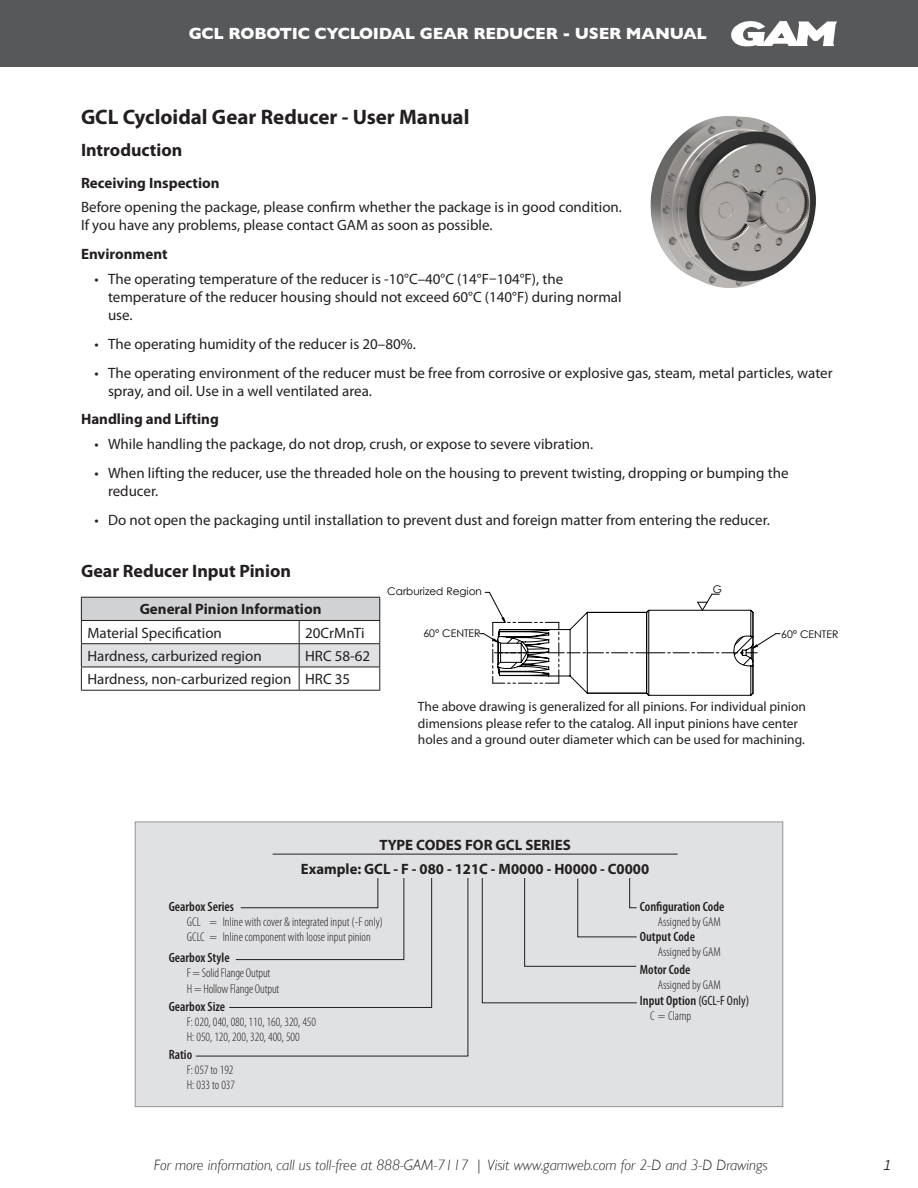
<style>
.page{position:relative;width:918px;height:1188px;background:#fff}
.page>*{position:absolute;margin:0;border:0;box-sizing:border-box;transform-origin:0 0}
.Header_1{font:700 21px "Myriad Pro";color:#231f20}
.Header_1-2{font:700 18px "Myriad Pro";color:#231f20}
.t1{font:700 16.5px "Gill Sans";letter-spacing:-.015em;color:#fff}
.t2{font:15px/18px "Myriad Pro";color:#231f20}
.t3{font:italic 300 15px "Gill Sans";color:#231f20}
.Table_Header_-_Bigge{font:700 15px "Myriad Pro";color:#231f20}
.Header_2{font:700 15px "Myriad Pro";color:#231f20}
.t4{font:italic 15px "Orator Std";color:#231f20}
.t5{font:13.5px/16.2px "Myriad Pro";color:#231f20}
.Table_Headers{font:600 condensed 13.5px "Myriad Pro";color:#231f20}
.Table_Sub-bullet{font:300 condensed 12.75px "Myriad Pro";color:#231f20}
.Table_Headers-2{font:300 condensed 12.75px "Myriad Pro";color:#231f20}
.t6{font:10.5px "Century Gothic";color:#000}
.s1{font-weight:400}
</style>
<div class="page">
<div style="left:0;top:0;width:918px;height:68px;background:#57585a"></div>
<svg style="left:731px;top:21px;width:106px;height:26px"></svg>
<hr style="left:81px;top:597px;width:218px;height:1px;background:#231f20">
<hr style="left:299px;top:597px;width:81px;height:1px;background:#231f20">
<svg style="left:81px;top:598px;width:299px;height:92px"></svg>
<hr style="left:81px;top:690px;width:218px;height:1px;background:#231f20">
<hr style="left:299px;top:690px;width:81px;height:1px;background:#231f20">
<img style="left:650px;top:116px;width:166px;height:172px">
<svg style="left:479px;top:592px;width:301px;height:104px"></svg>
<div style="left:135px;top:822px;width:648px;height:285px;background:#e0e1e3;border:1px solid #939598"></div>
<svg style="left:195px;top:878px;width:274px;height:179px"></svg>
<hr style="left:273px;top:854px;width:405px;height:1px;background:#231f20">
<svg style="left:482px;top:878px;width:155px;height:126px"></svg>
<svg style="left:229px;top:878px;width:203px;height:130px"></svg>
<p class="t1" style="left:189px;top:24px;width:520px">GCL ROBOTIC CYCLOIDAL GEAR REDUCER - USER MANUAL</p>
<p class="Header_1" style="left:81px;top:103px;width:390px">GCL Cycloidal Gear Reducer - User Manual</p>
<p class="Header_1-2" style="left:81px;top:138px;width:103px">Introduction</p>
<p class="Header_2" style="left:81px;top:173px;width:140px">Receiving Inspection</p>
<p class="t2" style="left:81px;top:198px;width:543px">Before opening the package, please confirm whether the package is in good condition.<br>If you have any problems, please contact GAM as soon as possible.</p>
<p class="Header_2" style="left:81px;top:244px;width:88px">Environment</p>
<p class="t2" style="left:108px;top:270px;width:515px;text-indent:-14px">• The operating temperature of the reducer is -10°C–40°C (14°F–104°F), the temperature of the reducer housing should not exceed 60°C (140°F) during normal use.</p>
<p class="t2" style="left:94px;top:334px;width:323px">• The operating humidity of the reducer is 20–80%.</p>
<p class="t2" style="left:108px;top:363px;width:726px;text-indent:-14px">• The operating environment of the reducer must be free from corrosive or explosive gas, steam, metal particles, water spray, and oil. Use in a well ventilated area.</p>
<p class="Header_2" style="left:81px;top:410px;width:139px">Handling and Lifting</p>
<p class="t2" style="left:94px;top:435px;width:500px">• While handling the package, do not drop, crush, or expose to severe vibration.</p>
<p class="t2" style="left:108px;top:464px;width:682px;text-indent:-14px">• When lifting the reducer, use the threaded hole on the housing to prevent twisting, dropping or bumping the reducer.</p>
<p class="t2" style="left:94px;top:510px;width:677px">• Do not open the packaging until installation to prevent dust and foreign matter from entering the reducer.</p>
<p class="Header_1-2" style="left:81px;top:560px;width:212px">Gear Reducer Input Pinion</p>
<p class="Table_Header_-_Bigge" style="left:140px;top:600px;width:183px">General Pinion Information</p>
<p class="t2" style="left:87px;top:623px;width:136px">Material Specification</p>
<p class="t2" style="left:305px;top:623px;width:61px">20CrMnTi</p>
<p class="t2" style="left:87px;top:647px;width:176px">Hardness, carburized region</p>
<p class="t2" style="left:305px;top:647px;width:67px">HRC 58-62</p>
<p class="t2" style="left:87px;top:670px;width:206px">Hardness, non-carburized region</p>
<p class="t2" style="left:305px;top:670px;width:47px">HRC 35</p>
<p class="t5" style="left:418px;top:699px;width:389px">The above drawing is generalized for all pinions. For individual pinion dimensions please refer to the catalog. All input pinions have center holes and a ground outer diameter which can be used for machining.</p>
<p class="t6" style="left:387px;top:584px;width:96px">Carburized Region</p>
<p class="t6" style="left:713px;top:581px;width:11px">G</p>
<p class="t6" style="left:423px;top:625px;width:59px">60° CENTER</p>
<p class="t6" style="left:781px;top:627px;width:59px">60° CENTER</p>
<p class="Table_Header_-_Bigge" style="left:379px;top:835px;width:193px">TYPE CODES FOR GCL SERIES</p>
<p class="Table_Header_-_Bigge" style="left:301px;top:860px;width:350px">Example: GCL - F - 080 - 121C - M0000 - H0000 - C0000</p>
<p class="Table_Headers" style="left:169px;top:898px;width:67px">Gearbox Series</p>
<p class="Table_Sub-bullet" style="left:187px;top:914px;width:198px">GCL = Inline with cover &amp; integrated input (-F only)</p>
<p class="Table_Sub-bullet" style="left:187px;top:929px;width:186px">GCLC = Inline component with loose input pinion</p>
<p class="Table_Headers" style="left:169px;top:949px;width:62px">Gearbox Style</p>
<p class="Table_Sub-bullet" style="left:187px;top:965px;width:85px">F = Solid Flange Output</p>
<p class="Table_Sub-bullet" style="left:187px;top:981px;width:94px">H = Hollow Flange Output</p>
<p class="Table_Headers" style="left:169px;top:998px;width:58px">Gearbox Size</p>
<p class="Table_Sub-bullet" style="left:187px;top:1014px;width:131px">F: 020, 040, 080, 110, 160, 320, 450</p>
<p class="Table_Sub-bullet" style="left:187px;top:1029px;width:114px">H: 050, 120, 200, 320, 400, 500</p>
<p class="Table_Headers" style="left:169px;top:1046px;width:25px">Ratio</p>
<p class="Table_Sub-bullet" style="left:187px;top:1062px;width:48px">F: 057 to 192</p>
<p class="Table_Sub-bullet" style="left:187px;top:1077px;width:50px">H: 033 to 037</p>
<p class="Table_Headers" style="left:640px;top:898px;width:86px">Configuration Code</p>
<p class="Table_Sub-bullet" style="left:658px;top:914px;width:65px">Assigned by GAM</p>
<p class="Table_Headers" style="left:640px;top:928px;width:57px">Output Code</p>
<p class="Table_Sub-bullet" style="left:658px;top:945px;width:65px">Assigned by GAM</p>
<p class="Table_Headers" style="left:640px;top:992px;width:111px">Input Option <span class="s1">(GCL-F Only)</span></p>
<p class="Table_Headers-2" style="left:650px;top:1008px;width:42px">C = Clamp</p>
<p class="Table_Headers" style="left:640px;top:961px;width:52px">Motor Code</p>
<p class="Table_Sub-bullet" style="left:658px;top:977px;width:65px">Assigned by GAM</p>
<p class="t3" style="left:154px;top:1157px;width:615px">For more information, call us toll-free at 888-GAM-7117 | Visit www.gamweb.com for 2-D and 3-D Drawings</p>
<p class="t4" style="left:882px;top:1154px;width:10px">1</p>
</div>
